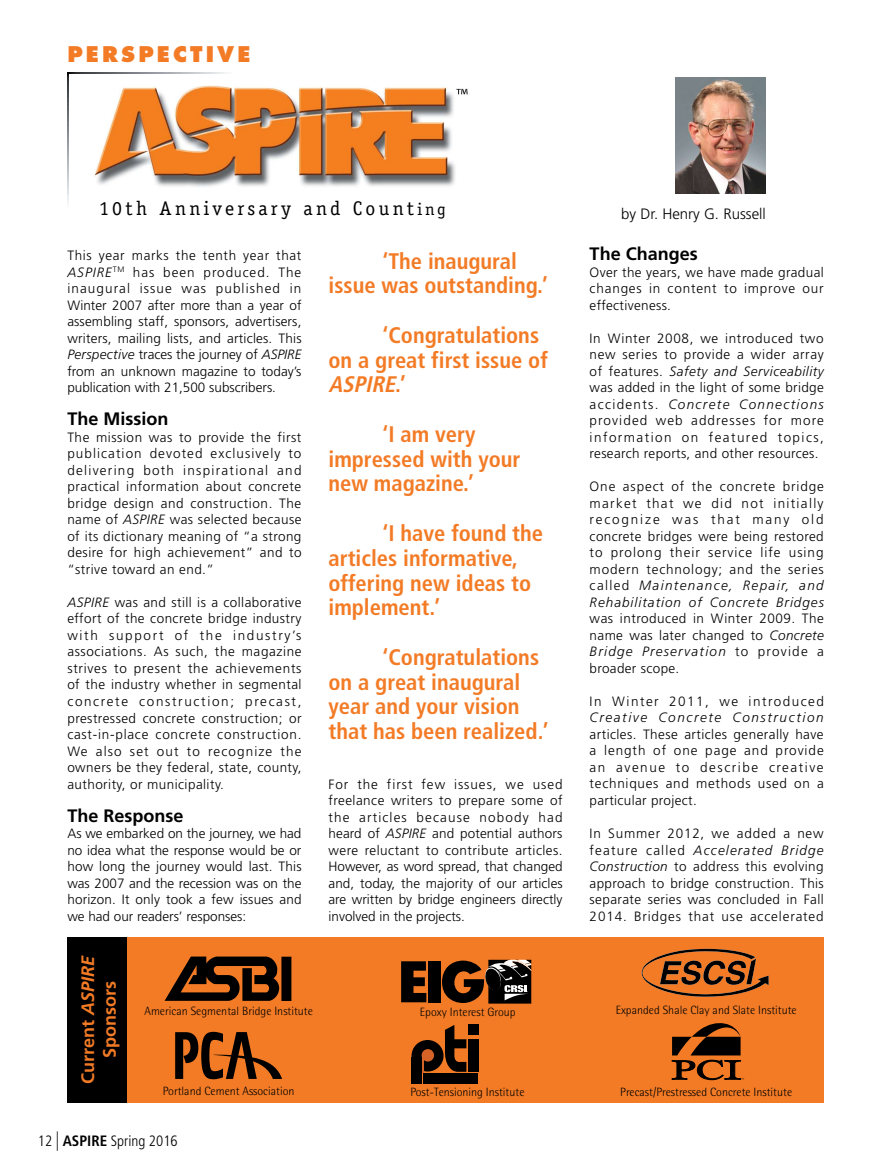
<style>
.page{position:relative;width:878px;height:1175px;background:#fff}
.page>*{position:absolute;margin:0;border:0;box-sizing:border-box;transform-origin:0 0}
.t1{font:700 condensed 22.5px/24.8px "Frutiger LT Std";color:#f37b26}
.t2{font:800 21px "Futura Std";letter-spacing:.15em;color:#f37b26}
.t3{font:19.8px "Officina Serif Std";letter-spacing:.165em;color:#000}
.t4{font:700 18px "Frutiger LT Std";color:#000}
.t5{font:700 18px/21.6px "Frutiger LT Std";color:#f37b26;text-align:center}
.t6{font:17.25px "Officina Serif Std";color:#000}
.t7{font:300 condensed 15px "Frutiger LT Std";color:#000}
.t8{font:300 15px "Frutiger LT Std";color:#000}
.t9{font:300 13.5px/16.5px "Frutiger LT Std";letter-spacing:.03em;color:#000;text-align:justify}
.t10{font:300 12px "Rotis Semi Sans Std";color:#000}
.s1{font-style:italic}
.s2{font-size:19.5px}
.s3{font-weight:700}
</style>
<div class="page">
<img style="left:68px;top:74px;width:1px;height:129px">
<img style="left:68px;top:72px;width:158px;height:2px">
<div style="left:67px;top:937px;width:756px;height:165px;background:#f37b26"></div>
<img style="left:675px;top:78px;width:90px;height:115px">
<img style="left:94px;top:85px;width:374px;height:102px">
<svg style="left:175px;top:1031px;width:107px;height:48px"></svg>
<svg style="left:164px;top:956px;width:127px;height:45px"></svg>
<svg style="left:401px;top:961px;width:25px;height:41px"></svg>
<div style="left:428px;top:961px;width:12px;height:41px;background:#000"></div>
<svg style="left:442px;top:959px;width:89px;height:44px"></svg>
<svg style="left:641px;top:948px;width:127px;height:49px"></svg>
<svg style="left:671px;top:1023px;width:73px;height:57px"></svg>
<div style="left:468px;top:1024px;width:10px;height:11px;background:#000"></div>
<div style="left:468px;top:1039px;width:10px;height:32px;background:#000"></div>
<div style="left:423px;top:1073px;width:55px;height:10px;background:#000"></div>
<svg style="left:444px;top:1025px;width:22px;height:46px"></svg>
<div style="left:411px;top:1040px;width:32px;height:31px;background:#000;border-radius:50%"></div>
<div style="left:421px;top:1049px;width:13px;height:12px;background:#d56328;border-radius:50%"></div>
<svg style="left:421px;top:1055px;width:2px;height:17px"></svg>
<div style="left:411px;top:1056px;width:10px;height:27px;background:#000"></div>
<div style="left:67px;top:937px;width:60px;height:165px;background:#000"></div>
<p class="t2" style="left:68px;top:45px;width:185px">PERSPECTIVE</p>
<p class="t3" style="left:99px;top:200px;width:316px">10th Anniversary and Count</p>
<p class="t8" style="left:621px;top:208px;width:146px">by Dr. Henry G. Russell</p>
<p class="t6" style="left:417px;top:202px;width:30px">ing</p>
<p class="t9" style="left:67px;top:248px;width:236px">This year marks the tenth year that <span class="s1">ASPIRE</span><sup>TM</sup> has been produced. The inaugural issue was published in Winter 2007 after more than a year of assembling staff, sponsors, advertisers, writers, mailing lists, and articles. This <span class="s1">Perspective</span> traces the journey of <span class="s1">ASPIRE </span>from an unknown magazine to today’s publication with 21,500 subscribers.</p>
<p class="t4" style="left:67px;top:412px;width:102px">The Mission</p>
<p class="t9" style="left:67px;top:430px;width:236px">The mission was to provide the first publication devoted exclusively to delivering both inspirational and practical information about concrete bridge design and construction. The name of <span class="s1">ASPIRE</span> was selected because of its dictionary meaning of “a strong desire for high achievement” and to “strive toward an end.”</p>
<p class="t9" style="left:67px;top:595px;width:236px"><span class="s1">ASPIRE</span> was and still is a collaborative effort of the concrete bridge industry with support of the industry’s associations. As such, the magazine strives to present the achievements of the industry whether in segmental concrete construction; precast, prestressed concrete construction; or cast-in-place concrete construction.<br>We also set out to recognize the owners be they federal, state, county, authority, or municipality.</p>
<p class="t4" style="left:67px;top:808px;width:118px">The Response</p>
<p class="t9" style="left:67px;top:826px;width:236px">As we embarked on the journey, we had no idea what the response would be or how long the journey would last. This was 2007 and the recession was on the horizon. It only took a few issues and we had our readers’ responses:</p>
<p class="t1" style="left:328px;top:250px;width:221px;text-indent:54px">‘The inaugural issue was outstanding.’</p>
<p class="t1" style="left:328px;top:324px;width:221px;text-indent:54px">‘Congratulations on a great first issue of<br><span class="s1">ASPIRE</span>. ’</p>
<p class="t1" style="left:328px;top:423px;width:193px;text-indent:54px">‘I am very impressed with your new magazine.’</p>
<p class="t1" style="left:328px;top:522px;width:216px;text-indent:54px">‘I have found the articles informative, offering new ideas to implement.’</p>
<p class="t1" style="left:328px;top:646px;width:221px;text-indent:54px">‘Congratulations on a great inaugural year and your vision that has been realized.’</p>
<p class="t9" style="left:328px;top:776px;width:236px">For the first few issues, we used freelance writers to prepare some of the articles because nobody had heard of <span class="s1">ASPIRE</span> and potential authors were reluctant to contribute articles.<br>However, as word spread, that changed and, today, the majority of our articles are written by bridge engineers directly involved in the projects.</p>
<p class="t4" style="left:589px;top:247px;width:110px">The Changes</p>
<p class="t9" style="left:589px;top:265px;width:235px">Over the years, we have made gradual changes in content to improve our effectiveness.</p>
<p class="t9" style="left:589px;top:331px;width:236px">In Winter 2008, we introduced two new series to provide a wider array of features. <span class="s1">Safety and Serviceability </span>was added in the light of some bridge accidents. <span class="s1">Concrete Connections </span>provided web addresses for more information on featured topics, research reports, and other resources.</p>
<p class="t9" style="left:589px;top:479px;width:236px">One aspect of the concrete bridge market that we did not initially recognize was that many old concrete bridges were being restored to prolong their service life using modern technology; and the series called <span class="s1">Maintenance, Repair, and Rehabilitation of Concrete Bridges </span>was introduced in Winter 2009. The name was later changed to <span class="s1">Concrete Bridge Preservation</span> to provide a broader scope.</p>
<p class="t9" style="left:589px;top:694px;width:236px">In Winter 2011, we introduced <span class="s1">Creative Concrete Construction </span>articles. These articles generally have a length of one page and provide an avenue to describe creative techniques and methods used on a particular project.</p>
<p class="t9" style="left:589px;top:826px;width:236px">In Summer 2012, we added a new feature called <span class="s1">Accelerated Bridge Construction</span> to address this evolving approach to bridge construction. This separate series was concluded in Fall 2014. Bridges that use accelerated</p>
<p class="t5" style="left:78px;top:1083px;width:130px;rotate:-90deg">Current <span class="s1">ASPIRE<br></span>Sponsors</p>
<p class="t10" style="left:144px;top:1006px;width:170px">American Segmental Bridge Institute</p>
<p class="t10" style="left:420px;top:1007px;width:97px">Epoxy Interest Group</p>
<p class="t10" style="left:615px;top:1006px;width:183px">Expanded Shale Clay and Slate Institute</p>
<p class="t10" style="left:163px;top:1086px;width:133px">Portland Cement Association</p>
<p class="t10" style="left:410px;top:1088px;width:116px">Post-Tensioning Institute</p>
<p class="t10" style="left:620px;top:1087px;width:173px">Precast/Prestressed Concrete Institute</p>
<p class="t7" style="left:38px;top:1134px;width:141px">12 <span class="s2">|</span> <span class="s3">ASPIRE</span> Spring 2016</p>
</div>
